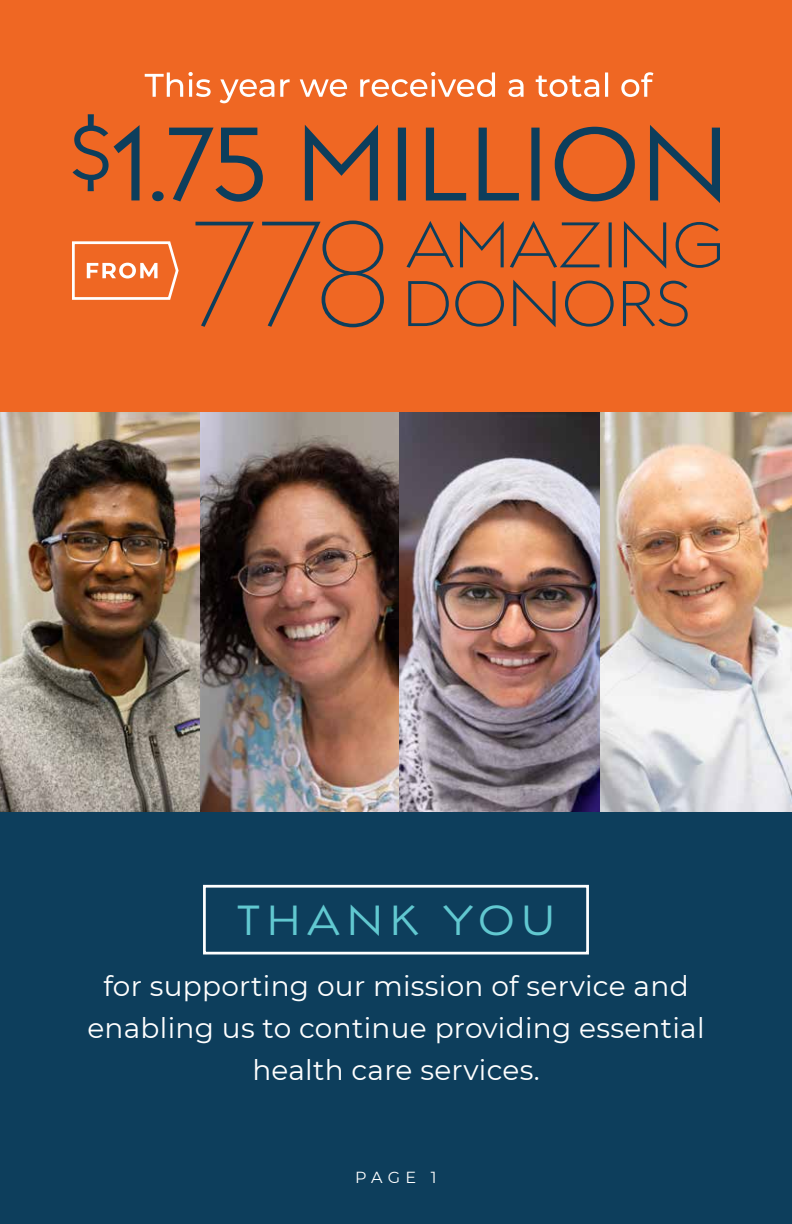
<style>
.page{position:relative;width:792px;height:1224px;background:#fff}
.page>*{position:absolute;margin:0;border:0;box-sizing:border-box;transform-origin:0 0}
.t1{font:200 163.4px "Regulator Nova";color:#0d3e5c}
.t2{font:500 46px "Regulator Nova";letter-spacing:.15em;color:#61c8d0}
.t3{font:28px/42px "Montserrat";letter-spacing:.01em;color:#fff;text-align:center}
.t4{font:16px "Montserrat";color:#fff}
</style>
<div class="page">
<div style="left:0;top:0;width:792px;height:412px;background:#ef6723"></div>
<div style="left:0;top:812px;width:792px;height:412px;background:#0d3e5c"></div>
<svg style="left:73px;top:114px;width:647px;height:89px"></svg>
<svg style="left:408px;top:280px;width:280px;height:47px"></svg>
<svg style="left:407px;top:221px;width:313px;height:48px"></svg>
<svg style="left:145px;top:72px;width:508px;height:31px"></svg>
<svg style="left:72px;top:241px;width:107px;height:59px"></svg>
<img style="left:0;top:412px;width:792px;height:400px">
<div style="left:203px;top:885px;width:386px;height:70px;border:3px solid #fff"></div>
<h1 class="t1" style="left:192px;top:187px;width:202px">778</h1>
<h2 class="t2" style="left:237px;top:895px;width:319px">THANK YOU</h2>
<p class="t3" style="left:87px;top:964px;width:619px">for supporting our mission of service and enabling us to continue providing essential health care services.</p>
<p class="t4" style="left:355px;top:1166px;width:83px">PAGE 1</p>
</div>
